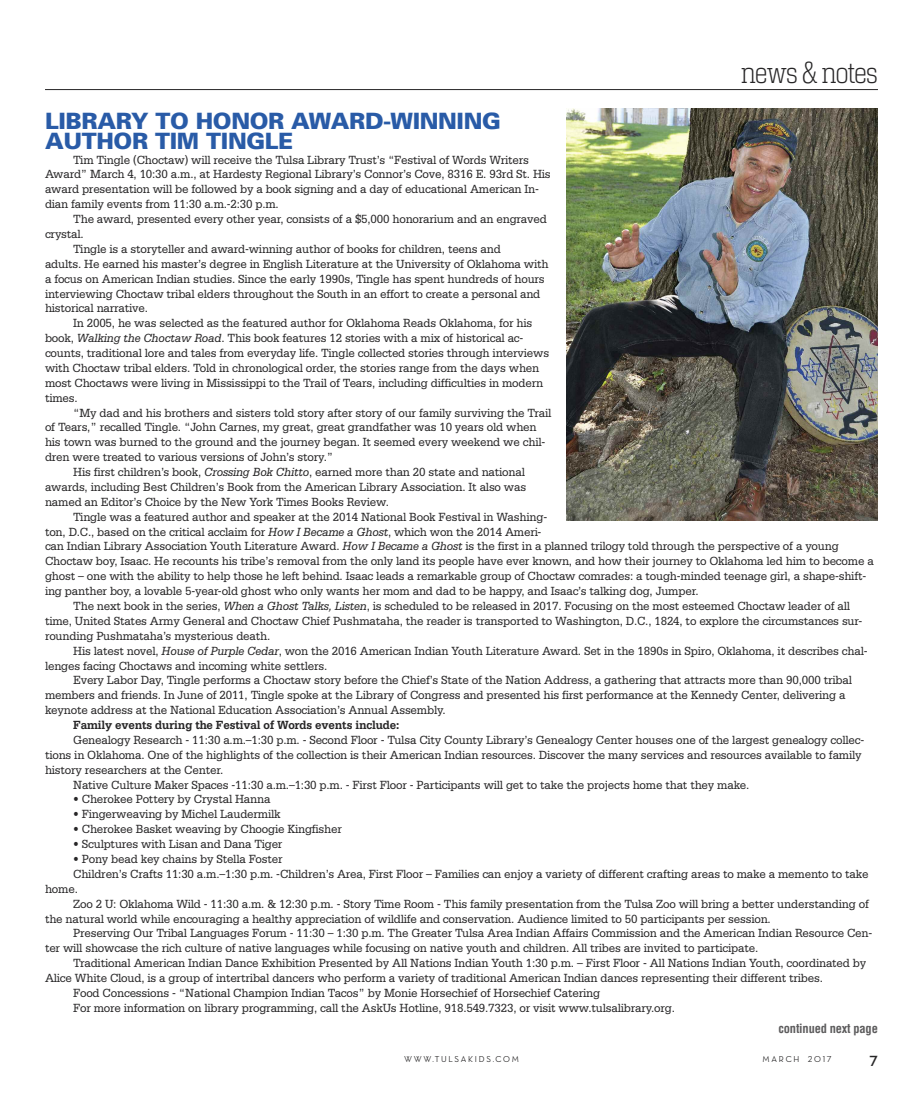
<style>
.page{position:relative;width:923px;height:1103px;background:#fff}
.page>*{position:absolute;margin:0;border:0;box-sizing:border-box;transform-origin:0 0}
.t1{font:300 condensed 30px "Girard Slab";letter-spacing:-.035em;color:#272627}
.t2{font:900 22.5px/19.9px "Univers";letter-spacing:-.015em;color:#295ba7}
.t3{font:15px "Neutraface Display Bold Alt";color:#272627}
.t4{font:12.5px/14.9px "Serifa";letter-spacing:-.015em;color:#272627;scale:.93 1}
.t5{font:700 12.5px "Serifa";letter-spacing:-.015em;color:#272627;scale:.93 1}
.t6{font:700 condensed 12.5px "Helvetica";letter-spacing:-.015em;color:#5d5c5d}
.t7{font:8.75px "Neutraface Display Medium Alt";letter-spacing:.2em;color:#272627}
.s1{font-style:italic}
</style>
<div class="page">
<hr style="left:45px;top:89px;width:833px;height:1px;background:#272627">
<img style="left:566px;top:109px;width:311px;height:411px">
<h1 class="t1" style="left:741px;top:62px;width:138px">news &amp; notes</h1>
<h2 class="t2" style="left:45px;top:113px;width:457px">LIBRARY TO HONOR AWARD-WINNING<br>AUTHOR TIM TINGLE</h2>
<p class="t4" style="left:45px;top:153px;width:545px;text-indent:28px">Tim Tingle (Choctaw) will receive the Tulsa Library Trust’s “Festival of Words Writers Award” March 4, 10:30 a.m., at Hardesty Regional Library’s Connor’s Cove, 8316 E. 93rd St. His award presentation will be followed by a book signing and a day of educational American In&shy;dian family events from 11:30 a.m.-2:30 p.m.</p>
<p class="t4" style="left:73px;top:213px;width:511px">The award, presented every other year, consists of a $5,000 honorarium and an engraved</p>
<p class="t4" style="left:45px;top:227px;width:43px">crystal.</p>
<p class="t4" style="left:73px;top:242px;width:461px">Tingle is a storyteller and award-winning author of books for children, teens and</p>
<p class="t4" style="left:45px;top:257px;width:543px">adults. He earned his master’s degree in English Literature at the University of Oklahoma with</p>
<p class="t4" style="left:45px;top:272px;width:539px">a focus on American Indian studies. Since the early 1990s, Tingle has spent hundreds of hours</p>
<p class="t4" style="left:45px;top:287px;width:534px">interviewing Choctaw tribal elders throughout the South in an effort to create a personal and</p>
<p class="t4" style="left:45px;top:302px;width:112px">historical narrative.</p>
<p class="t4" style="left:73px;top:317px;width:495px">In 2005, he was selected as the featured author for Oklahoma Reads Oklahoma, for his</p>
<p class="t4" style="left:45px;top:332px;width:516px">book, <span class="s1">Walking the Choctaw Road</span>. This book features 12 stories with a mix of historical ac-</p>
<p class="t4" style="left:45px;top:346px;width:543px">counts, traditional lore and tales from everyday life. Tingle collected stories through interviews</p>
<p class="t4" style="left:45px;top:361px;width:533px">with Choctaw tribal elders. Told in chronological order, the stories range from the days when</p>
<p class="t4" style="left:45px;top:376px;width:537px">most Choctaws were living in Mississippi to the Trail of Tears, including difficulties in modern</p>
<p class="t4" style="left:45px;top:391px;width:37px">times.</p>
<p class="t4" style="left:73px;top:406px;width:516px">“My dad and his brothers and sisters told story after story of our family surviving the Trail</p>
<p class="t4" style="left:45px;top:421px;width:530px">of Tears,” recalled Tingle. “John Carnes, my great, great grandfather was 10 years old when</p>
<p class="t4" style="left:45px;top:436px;width:539px">his town was burned to the ground and the journey began. It seemed every weekend we chil-</p>
<p class="t4" style="left:45px;top:451px;width:311px">dren were treated to various versions of John’s story.”</p>
<p class="t4" style="left:73px;top:465px;width:487px">His first children’s book, <span class="s1">Crossing Bok Chitto</span>, earned more than 20 state and national</p>
<p class="t4" style="left:45px;top:480px;width:519px">awards, including Best Children’s Book from the American Library Association. It also was</p>
<p class="t4" style="left:45px;top:495px;width:371px">named an Editor’s Choice by the New York Times Books Review.</p>
<p class="t4" style="left:73px;top:510px;width:511px">Tingle was a featured author and speaker at the 2014 National Book Festival in Washing-</p>
<p class="t4" style="left:45px;top:525px;width:535px">ton, D.C., based on the critical acclaim for <span class="s1">How I Became a Ghost</span>, which won the 2014 Ameri-</p>
<p class="t4" style="left:45px;top:540px;width:855px">can Indian Library Association Youth Literature Award. <span class="s1">How I Became a Ghost</span> is the first in a planned trilogy told through the perspective of a young</p>
<p class="t4" style="left:45px;top:555px;width:892px">Choctaw boy, Isaac. He recounts his tribe’s removal from the only land its people have ever known, and how their journey to Oklahoma led him to become a</p>
<p class="t4" style="left:45px;top:570px;width:884px">ghost – one with the ability to help those he left behind. Isaac leads a remarkable group of Choctaw comrades: a tough-minded teenage girl, a shape-shift-</p>
<p class="t4" style="left:45px;top:584px;width:704px">ing panther boy, a lovable 5-year-old ghost who only wants her mom and dad to be happy, and Isaac’s talking dog, Jumper.</p>
<p class="t4" style="left:73px;top:599px;width:836px">The next book in the series, <span class="s1">When a Ghost Talks, Listen</span>, is scheduled to be released in 2017. Focusing on the most esteemed Choctaw leader of all</p>
<p class="t4" style="left:45px;top:614px;width:880px">time, United States Army General and Choctaw Chief Pushmataha, the reader is transported to Washington, D.C., 1824, to explore the circumstances sur-</p>
<p class="t4" style="left:45px;top:629px;width:244px">rounding Pushmataha’s mysterious death.</p>
<p class="t4" style="left:73px;top:644px;width:855px">His latest novel, <span class="s1">House of Purple Cedar</span>, won the 2016 American Indian Youth Literature Award. Set in the 1890s in Spiro, Oklahoma, it describes chal-</p>
<p class="t4" style="left:45px;top:659px;width:305px">lenges facing Choctaws and incoming white settlers.</p>
<p class="t4" style="left:73px;top:674px;width:838px">Every Labor Day, Tingle performs a Choctaw story before the Chief’s State of the Nation Address, a gathering that attracts more than 90,000 tribal</p>
<p class="t4" style="left:45px;top:689px;width:862px">members and friends. In June of 2011, Tingle spoke at the Library of Congress and presented his first performance at the Kennedy Center, delivering a</p>
<p class="t4" style="left:45px;top:703px;width:432px">keynote address at the National Education Association’s Annual Assembly.</p>
<p class="t5" style="left:73px;top:721px;width:352px">Family events during the Festival of Words events include:</p>
<p class="t4" style="left:73px;top:733px;width:852px">Genealogy Research - 11:30 a.m.–1:30 p.m. - Second Floor - Tulsa City County Library’s Genealogy Center houses one of the largest genealogy collec-</p>
<p class="t4" style="left:45px;top:748px;width:879px">tions in Oklahoma. One of the highlights of the collection is their American Indian resources. Discover the many services and resources available to family</p>
<p class="t4" style="left:45px;top:763px;width:193px">history researchers at the Center.</p>
<p class="t4" style="left:73px;top:778px;width:728px">Native Culture Maker Spaces -11:30 a.m.–1:30 p.m. - First Floor - Participants will get to take the projects home that they make.</p>
<p class="t4" style="left:73px;top:793px;width:214px">• Cherokee Pottery by Crystal Hanna</p>
<p class="t4" style="left:73px;top:808px;width:225px">• Fingerweaving by Michel Laudermilk</p>
<p class="t4" style="left:73px;top:822px;width:290px">• Cherokee Basket weaving by Choogie Kingfisher</p>
<p class="t4" style="left:73px;top:837px;width:226px">• Sculptures with Lisan and Dana Tiger</p>
<p class="t4" style="left:73px;top:852px;width:227px">• Pony bead key chains by Stella Foster</p>
<p class="t4" style="left:73px;top:867px;width:856px">Children’s Crafts 11:30 a.m.–1:30 p.m. -Children’s Area, First Floor – Families can enjoy a variety of different crafting areas to make a memento to take</p>
<p class="t4" style="left:45px;top:882px;width:37px">home.</p>
<p class="t4" style="left:73px;top:897px;width:857px">Zoo 2 U: Oklahoma Wild - 11:30 a.m. &amp; 12:30 p.m. - Story Time Room - This family presentation from the Tulsa Zoo will bring a better understanding of</p>
<p class="t4" style="left:45px;top:912px;width:782px">the natural world while encouraging a healthy appreciation of wildlife and conservation. Audience limited to 50 participants per session.</p>
<p class="t4" style="left:73px;top:927px;width:860px">Preserving Our Tribal Languages Forum - 11:30 – 1:30 p.m. The Greater Tulsa Area Indian Affairs Commission and the American Indian Resource Cen-</p>
<p class="t4" style="left:45px;top:941px;width:768px">ter will showcase the rich culture of native languages while focusing on native youth and children. All tribes are invited to participate.</p>
<p class="t4" style="left:73px;top:956px;width:854px">Traditional American Indian Dance Exhibition Presented by All Nations Indian Youth 1:30 p.m. – First Floor - All Nations Indian Youth, coordinated by</p>
<p class="t4" style="left:45px;top:971px;width:838px">Alice White Cloud, is a group of intertribal dancers who perform a variety of traditional American Indian dances representing their different tribes.</p>
<p class="t4" style="left:73px;top:986px;width:568px">Food Concessions - “National Champion Indian Tacos” by Monie Horsechief of Horsechief Catering</p>
<p class="t4" style="left:73px;top:1001px;width:648px">For more information on library programming, call the AskUs Hotline, 918.549.7323, or visit www.tulsalibrary.org.</p>
<p class="t6" style="left:778px;top:1021px;width:101px">continued next page</p>
<p class="t7" style="left:404px;top:1053px;width:116px">WWW.TULSAKIDS.COM</p>
<p class="t7" style="left:762px;top:1053px;width:71px">MARCH 2017</p>
<p class="t3" style="left:869px;top:1052px;width:10px">7</p>
</div>
